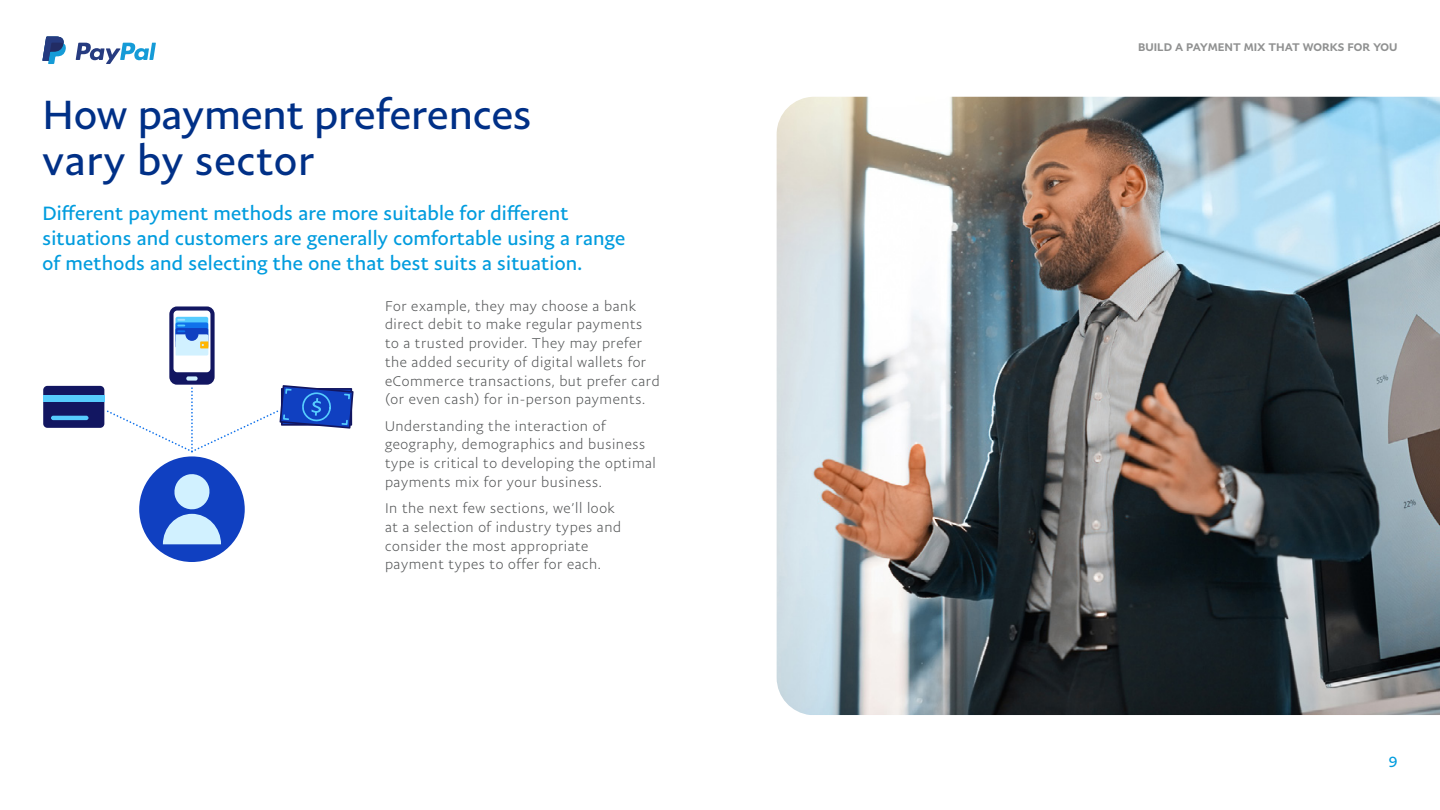
<style>
.page{position:relative;width:1440px;height:810px;background:#fff}
.page>*{position:absolute;margin:0;border:0;box-sizing:border-box;transform-origin:0 0}
.t1{font:41.25px/46.5px "Pay Pal Sans Big";color:#003087}
.t2{font:19.5px/24.8px "Pay Pal Sans Big";letter-spacing:.01em;color:#009cde}
.t3{font:15px "Pay Pal Sans Big";color:#009cde}
.t4{font:300 14.25px/18.8px "Pay Pal Sans Big";letter-spacing:.04em;color:#515354}
.t5{font:500 11.25px "Pay Pal Sans Big";color:#909191}
</style>
<div class="page">
<svg style="left:76px;top:43px;width:80px;height:21px"></svg>
<svg style="left:43px;top:37px;width:23px;height:27px"></svg>
<img style="left:777px;top:97px;width:663px;height:618px">
<div style="left:139px;top:456px;width:106px;height:106px;background:#1040c1;border-radius:50%"></div>
<svg style="left:163px;top:474px;width:58px;height:70px"></svg>
<svg style="left:169px;top:306px;width:46px;height:79px"></svg>
<div style="left:174px;top:311px;width:36px;height:61px;background:#fff;border-radius:4px"></div>
<div style="left:186px;top:376px;width:12px;height:5px;background:#d1f1ff;border-radius:2px"></div>
<div style="left:176px;top:317px;width:32px;height:20px;background:#56ccfe;border-radius:2px"></div>
<svg style="left:176px;top:319px;width:32px;height:37px"></svg>
<div style="left:43px;top:386px;width:61px;height:42px;background:#121661;border-radius:4px"></div>
<div style="left:43px;top:395px;width:61px;height:7px;background:#56ccfe"></div>
<hr style="left:51px;top:416px;width:38px;height:4px;background:#56ccfe;border-radius:2px">
<svg style="left:108px;top:385px;width:246px;height:68px"></svg>
<h1 class="t1" style="left:43px;top:90px;width:491px">How payment preferences vary by sector</h1>
<h2 class="t2" style="left:43px;top:201px;width:584px">Different payment methods are more suitable for different situations and customers are generally comfortable using a range of methods and selecting the one that best suits a situation.</h2>
<p class="t4" style="left:385px;top:296px;width:276px">For example, they may choose a bank direct debit to make regular payments to a trusted provider. They may prefer the added security of digital wallets for eCommerce transactions, but prefer card (or even cash) for in-person payments.</p>
<p class="t4" style="left:385px;top:416px;width:272px">Understanding the interaction of geography, demographics and business type is critical to developing the optimal payments mix for your business.</p>
<p class="t4" style="left:385px;top:499px;width:238px">In the next few sections, we’ll look at a selection of industry types and consider the most appropriate payment types to offer for each.</p>
<p class="t5" style="left:1138px;top:40px;width:261px">BUILD A PAYMENT MIX THAT WORKS FOR YOU</p>
<p class="t3" style="left:1389px;top:753px;width:10px">9</p>
</div>
